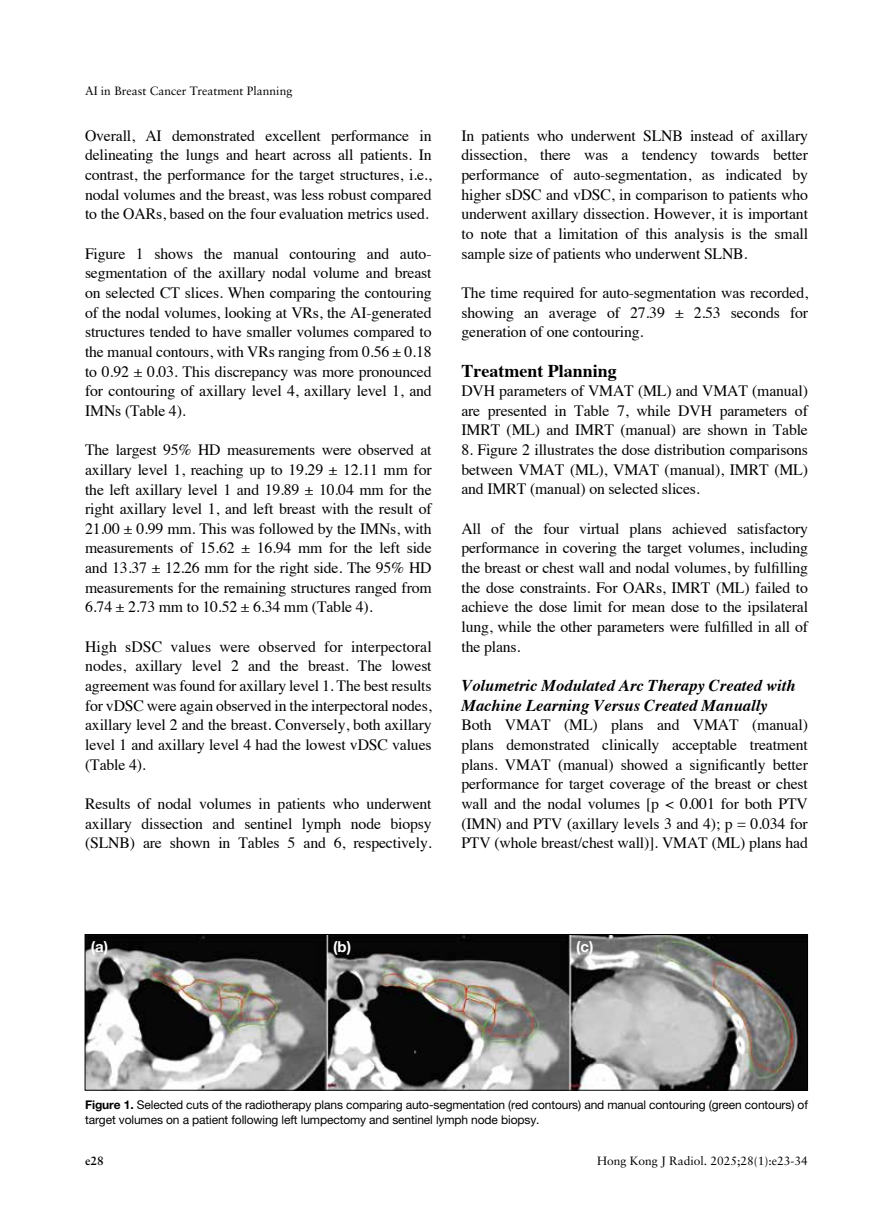
<style>
.page{position:relative;width:893px;height:1229px;background:#fff}
.page>*{position:absolute;margin:0;border:0;box-sizing:border-box;transform-origin:0 0}
.t1{font:700 18px "Times";color:#000}
.t2{font:italic 700 16.5px/19.6px "Times";color:#000}
.t3{font:15.75px/19.6px "Times";letter-spacing:-.01em;color:#000;text-align:justify}
.t4{font:700 15px "Helvetica Neue";color:#fff}
.t5{font:12px/15px "Helvetica Neue";letter-spacing:-.01em;color:#000}
.t6{font:12px "Sabon";color:#000}
.t7{font:700 12px "Sabon";color:#000}
.s1{font-weight:700}
</style>
<div class="page">
<img style="left:87px;top:936px;width:719px;height:152px">
<div style="left:85px;top:934px;width:723px;height:156px;border:1px solid #000"></div>
<p class="t6" style="left:85px;top:84px;width:209px">AI in Breast Cancer Treatment Planning</p>
<p class="t3" style="left:85px;top:124px;width:348px">Overall, AI demonstrated excellent performance in delineating the lungs and heart across all patients. In contrast, the performance for the target structures, i.e., nodal volumes and the breast, was less robust compared to the OARs, based on the four evaluation metrics used.</p>
<p class="t3" style="left:85px;top:242px;width:348px">Figure 1 shows the manual contouring and auto&shy;segmentation of the axillary nodal volume and breast on selected CT slices. When comparing the contouring of the nodal volumes, looking at VRs, the AI-generated structures tended to have smaller volumes compared to the manual contours, with VRs ranging from 0.56 ± 0.18 to 0.92 ± 0.03. This discrepancy was more pronounced for contouring of axillary level 4, axillary level 1, and IMNs (Table 4).</p>
<p class="t3" style="left:85px;top:439px;width:348px">The largest 95% HD measurements were observed at axillary level 1, reaching up to 19.29 ± 12.11 mm for the left axillary level 1 and 19.89 ± 10.04 mm for the right axillary level 1, and left breast with the result of 21.00 ± 0.99 mm. This was followed by the IMNs, with measurements of 15.62 ± 16.94 mm for the left side and 13.37 ± 12.26 mm for the right side. The 95% HD measurements for the remaining structures ranged from 6.74 ± 2.73 mm to 10.52 ± 6.34 mm (Table 4).</p>
<p class="t3" style="left:85px;top:635px;width:348px">High sDSC values were observed for interpectoral nodes, axillary level 2 and the breast. The lowest agreement was found for axillary level 1. The best results for vDSC were again observed in the interpectoral nodes, axillary level 2 and the breast. Conversely, both axillary level 1 and axillary level 4 had the lowest vDSC values (Table 4).</p>
<p class="t3" style="left:85px;top:792px;width:348px">Results of nodal volumes in patients who underwent axillary dissection and sentinel lymph node biopsy (SLNB) are shown in Tables 5 and 6, respectively.</p>
<p class="t3" style="left:461px;top:124px;width:348px">In patients who underwent SLNB instead of axillary dissection, there was a tendency towards better performance of auto-segmentation, as indicated by higher sDSC and vDSC, in comparison to patients who underwent axillary dissection. However, it is important to note that a limitation of this analysis is the small sample size of patients who underwent SLNB.</p>
<p class="t3" style="left:461px;top:282px;width:348px">The time required for auto-segmentation was recorded, showing an average of 27.39 ± 2.53 seconds for generation of one contouring.</p>
<p class="t1" style="left:461px;top:353px;width:157px">Treatment Planning</p>
<p class="t3" style="left:461px;top:380px;width:348px">DVH parameters of VMAT (ML) and VMAT (manual) are presented in Table 7, while DVH parameters of IMRT (ML) and IMRT (manual) are shown in Table</p>
<p class="t3" style="left:461px;top:439px;width:348px">8. Figure 2 illustrates the dose distribution comparisons between VMAT (ML), VMAT (manual), IMRT (ML) and IMRT (manual) on selected slices.</p>
<p class="t3" style="left:461px;top:517px;width:348px">All of the four virtual plans achieved satisfactory performance in covering the target volumes, including the breast or chest wall and nodal volumes, by fulfilling the dose constraints. For OARs, IMRT (ML) failed to achieve the dose limit for mean dose to the ipsilateral lung, while the other parameters were fulfilled in all of the plans.</p>
<p class="t2" style="left:461px;top:674px;width:336px">Volumetric Modulated Arc Therapy Created with<br>Machine Learning Versus Created Manually</p>
<p class="t3" style="left:461px;top:714px;width:348px">Both VMAT (ML) plans and VMAT (manual) plans demonstrated clinically acceptable treatment plans. VMAT (manual) showed a significantly better performance for target coverage of the breast or chest wall and the nodal volumes [p &lt; 0.001 for both PTV (IMN) and PTV (axillary levels 3 and 4); p = 0.034 for PTV (whole breast/chest wall)]. VMAT (ML) plans had</p>
<p class="t4" style="left:91px;top:937px;width:19px">(a)</p>
<p class="t4" style="left:333px;top:937px;width:20px">(b)</p>
<p class="t4" style="left:576px;top:937px;width:19px">(c)</p>
<p class="t5" style="left:85px;top:1096px;width:724px"><span class="s1">Figure 1.</span> Selected cuts of the radiotherapy plans comparing auto-segmentation (red contours) and manual contouring (green contours) of target volumes on a patient following left lumpectomy and sentinel lymph node biopsy.</p>
<p class="t7" style="left:85px;top:1153px;width:20px">e28</p>
<p class="t6" style="left:597px;top:1153px;width:212px">Hong Kong J Radiol. 2025;28(1):e23-34</p>
</div>
